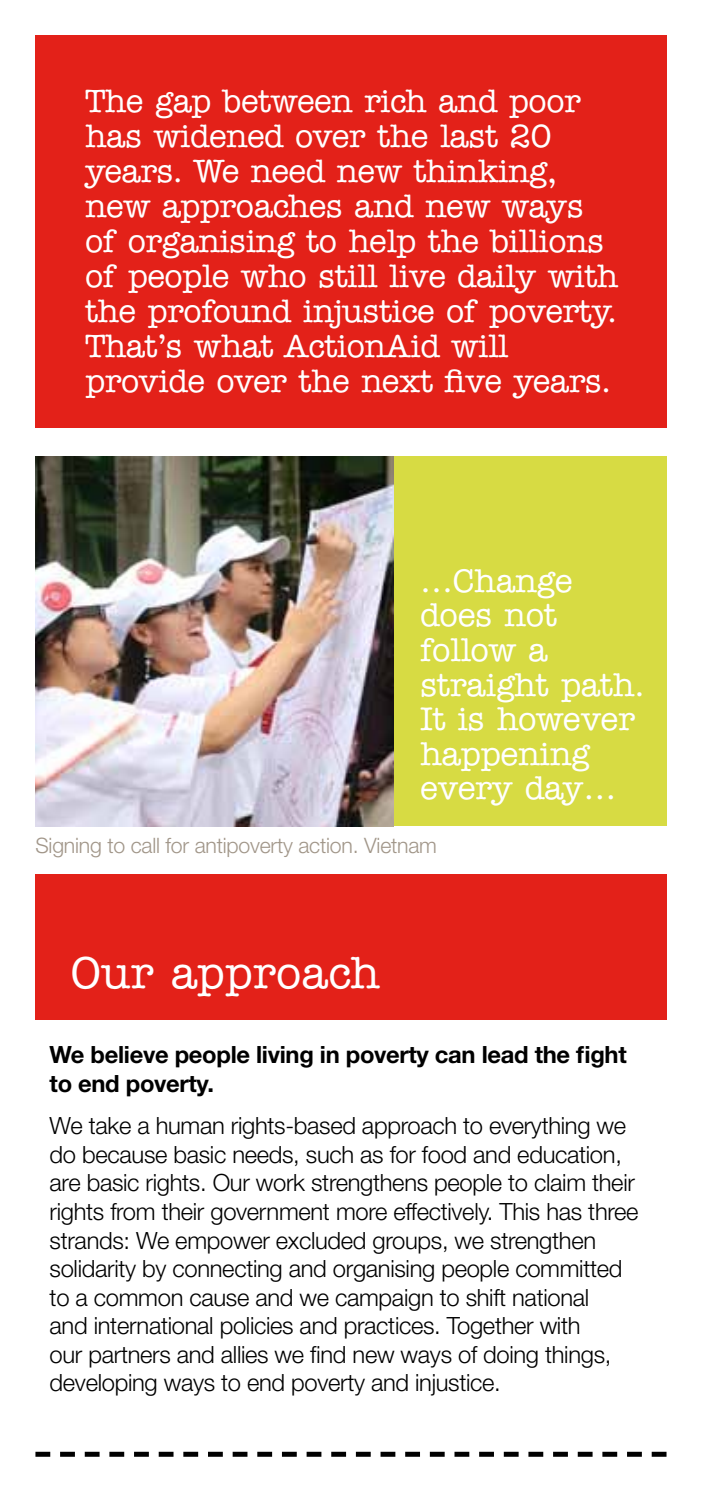
<style>
.page{position:relative;width:702px;height:1489px;background:#fff}
.page>*{position:absolute;margin:0;border:0;box-sizing:border-box;transform-origin:0 0}
.t1{font:500 45px "American Typewriter";color:#fff}
.t2{font:500 33px/34.5px "American Typewriter";letter-spacing:-.01em;color:#fff}
.t3{font:500 32.5px/35px "American Typewriter";letter-spacing:-.015em;color:#fff}
.t4{font:300 23.75px/28.5px "Helvetica Neue";letter-spacing:-.015em;color:#000}
.t5{font:700 23.75px/28.5px "Helvetica Neue";letter-spacing:-.015em;color:#000}
.t6{font:300 21.25px "Helvetica Neue";letter-spacing:-.01em;color:#a19689}
</style>
<div class="page">
<div style="left:35px;top:35px;width:631px;height:393px;background:#e32119"></div>
<div style="left:35px;top:874px;width:631px;height:145px;background:#e32119"></div>
<svg style="left:35px;top:1451px;width:631px;height:5px"></svg>
<div style="left:377px;top:457px;width:289px;height:369px;background:#d7db43"></div>
<img style="left:35px;top:457px;width:358px;height:369px">
<p class="t3" style="left:85px;top:84px;width:534px">The gap between rich and poor has widened over the last 20 years. We need new thinking, new approaches and new ways of organising to help the billions of people who still live daily with the profound injustice of poverty.<br>That’s what ActionAid will provide over the next five years.</p>
<h2 class="t2" style="left:420px;top:563px;width:227px">…Change does not follow a straight path.<br>It is however happening every day…</h2>
<p class="t6" style="left:35px;top:832px;width:403px">Signing to call for antipoverty action. Vietnam</p>
<h1 class="t1" style="left:71px;top:947px;width:310px">Our approach</h1>
<p class="t5" style="left:50px;top:1039px;width:578px">We believe people living in poverty can lead the fight to end poverty.</p>
<p class="t4" style="left:50px;top:1111px;width:590px">We take a human rights-based approach to everything we do because basic needs, such as for food and education, are basic rights. Our work strengthens people to claim their rights from their government more effectively. This has three strands: We empower excluded groups, we strengthen solidarity by connecting and organising people committed to a common cause and we campaign to shift national<br>and international policies and practices. Together with<br>our partners and allies we find new ways of doing things, developing ways to end poverty and injustice.</p>
</div>
